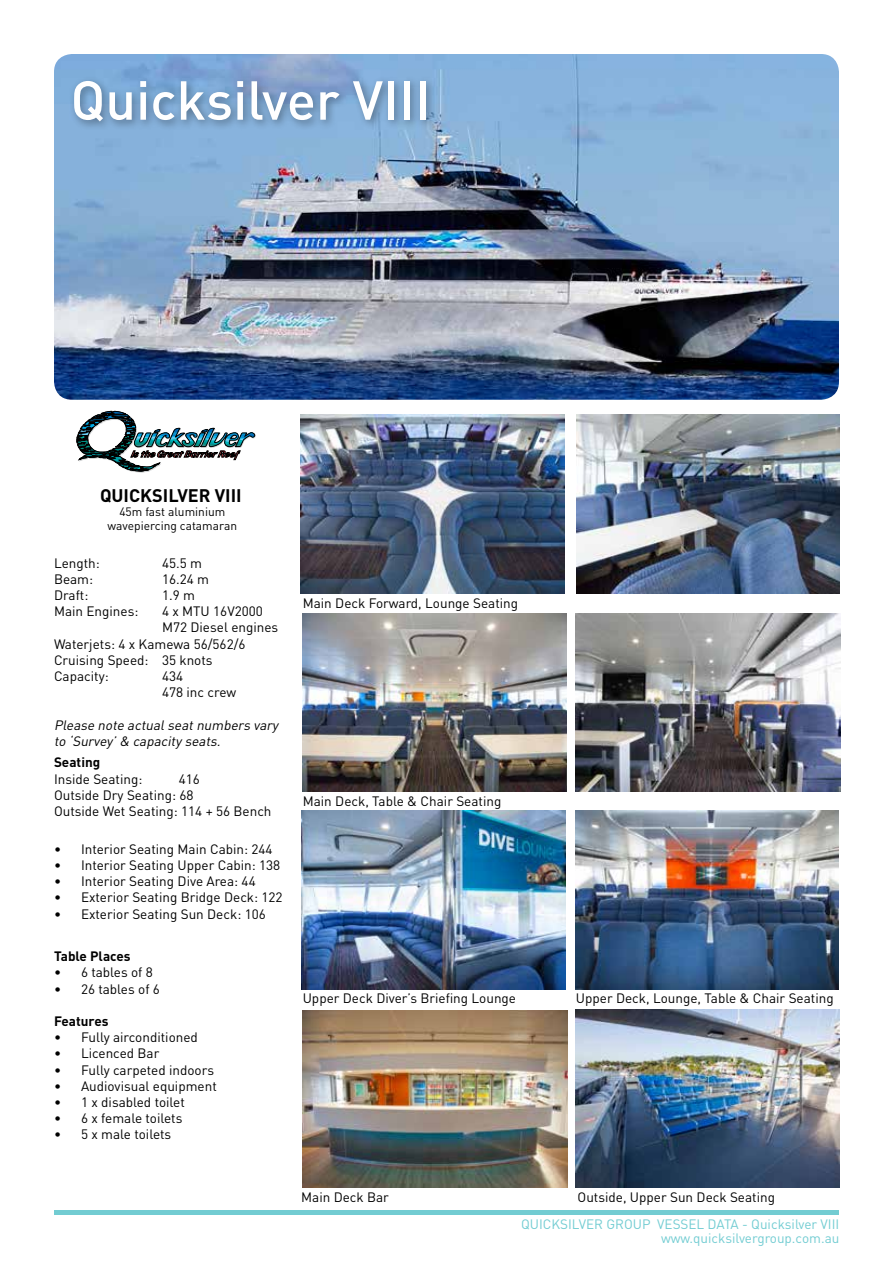
<style>
.page{position:relative;width:893px;height:1263px;background:#fff}
.page>*{position:absolute;margin:0;border:0;box-sizing:border-box;transform-origin:0 0}
.t1{font:500 54px "DIN";color:#fff}
.t2{font:700 18px "DIN";color:#000}
.t3{font:13.5px/16.2px "DIN";color:#000}
.t4{font:13.5px/13.2px "DIN";color:#72ccd2;text-align:right}
.t5{font:italic 13.5px/16.2px "DIN";color:#000}
.t6{font:700 13.5px "DIN";color:#000}
.t7{font:12px/14.4px "DIN";color:#000;text-align:center}
</style>
<div class="page">
<img style="left:54px;top:54px;width:785px;height:346px">
<img style="left:303px;top:613px;width:263px;height:179px">
<img style="left:575px;top:811px;width:264px;height:178px">
<div style="left:54px;top:1210px;width:785px;height:5px;background:#72ccd2"></div>
<img style="left:301px;top:415px;width:263px;height:178px">
<img style="left:576px;top:415px;width:264px;height:178px">
<img style="left:302px;top:811px;width:264px;height:178px">
<div style="left:69px;top:76px;width:368px;height:56px;background:#000;opacity:.35"></div>
<svg style="left:76px;top:411px;width:180px;height:62px"></svg>
<img style="left:303px;top:1010px;width:264px;height:178px">
<img style="left:575px;top:1009px;width:264px;height:179px">
<img style="left:575px;top:613px;width:265px;height:179px">
<h1 class="t1" style="left:70px;top:66px;width:362px">Quicksilver VIII</h1>
<h2 class="t2" style="left:100px;top:483px;width:143px">QUICKSILVER VIII</h2>
<p class="t7" style="left:108px;top:504px;width:131px">45m fast aluminium wavepiercing catamaran</p>
<p class="t3" style="left:54px;top:554px;width:47px">Length:</p>
<p class="t3" style="left:162px;top:554px;width:42px">45.5 m</p>
<p class="t3" style="left:54px;top:571px;width:41px">Beam:</p>
<p class="t3" style="left:162px;top:571px;width:49px">16.24 m</p>
<p class="t3" style="left:54px;top:587px;width:36px">Draft:</p>
<p class="t3" style="left:162px;top:587px;width:34px">1.9 m</p>
<p class="t3" style="left:54px;top:603px;width:86px">Main Engines:</p>
<p class="t3" style="left:162px;top:603px;width:102px">4 x MTU 16V2000</p>
<p class="t3" style="left:162px;top:619px;width:118px">M72 Diesel engines</p>
<p class="t3" style="left:54px;top:635px;width:193px">Waterjets: 4 x Kamewa 56/562/6</p>
<p class="t3" style="left:54px;top:652px;width:160px">Cruising Speed: 35 knots</p>
<p class="t3" style="left:54px;top:668px;width:56px">Capacity:</p>
<p class="t3" style="left:162px;top:668px;width:76px">434<br>478 inc crew</p>
<p class="t5" style="left:54px;top:716px;width:229px">Please note actualseatnumbers vary to ‘Survey’&amp; capacity seats.</p>
<p class="t6" style="left:54px;top:754px;width:48px">Seating</p>
<p class="t3" style="left:54px;top:770px;width:90px">Inside Seating:</p>
<p class="t3" style="left:54px;top:770px;width:219px;text-indent:125px">416<br>Outside Dry Seating: 68<br>Outside Wet Seating: 114 + 56 Bench</p>
<p class="t3" style="left:54px;top:841px;width:220px">• Interior Seating Main Cabin: 244</p>
<p class="t3" style="left:54px;top:857px;width:228px">• Interior Seating Upper Cabin: 138</p>
<p class="t3" style="left:54px;top:873px;width:203px">• Interior Seating Dive Area: 44</p>
<p class="t3" style="left:54px;top:889px;width:230px">• Exterior Seating Bridge Deck: 122</p>
<p class="t3" style="left:54px;top:905px;width:213px">• Exterior Seating Sun Deck: 106</p>
<p class="t6" style="left:54px;top:947px;width:78px">Table Places</p>
<p class="t3" style="left:54px;top:964px;width:100px">• 6 tables of 8</p>
<p class="t3" style="left:54px;top:980px;width:107px">• 26 tables of 6</p>
<p class="t6" style="left:54px;top:1012px;width:56px">Features</p>
<p class="t3" style="left:54px;top:1029px;width:145px">• Fully airconditioned</p>
<p class="t3" style="left:54px;top:1045px;width:107px">• Licenced Bar</p>
<p class="t3" style="left:54px;top:1061px;width:162px">• Fully carpeted indoors</p>
<p class="t3" style="left:54px;top:1078px;width:164px">• Audiovisual equipment</p>
<p class="t3" style="left:54px;top:1094px;width:132px">• 1 x disabled toilet</p>
<p class="t3" style="left:54px;top:1110px;width:130px">• 6 x female toilets</p>
<p class="t3" style="left:54px;top:1126px;width:119px">• 5 x male toilets</p>
<p class="t3" style="left:303px;top:595px;width:217px">Main Deck Forward, Lounge Seating</p>
<p class="t3" style="left:303px;top:793px;width:200px">Main Deck, Table &amp; Chair Seating</p>
<p class="t3" style="left:303px;top:990px;width:215px">Upper Deck Diver’s Briefing Lounge</p>
<p class="t3" style="left:576px;top:990px;width:259px">Upper Deck, Lounge, Table &amp; Chair Seating</p>
<p class="t3" style="left:301px;top:1188px;width:89px">Main Deck Bar</p>
<p class="t3" style="left:578px;top:1188px;width:199px">Outside, Upper Sun Deck Seating</p>
<p class="t4" style="left:521px;top:1217px;width:320px">QUICKSILVER GROUP VESSEL DATA - Quicksilver VIII www.quicksilvergroup.com.au</p>
</div>
